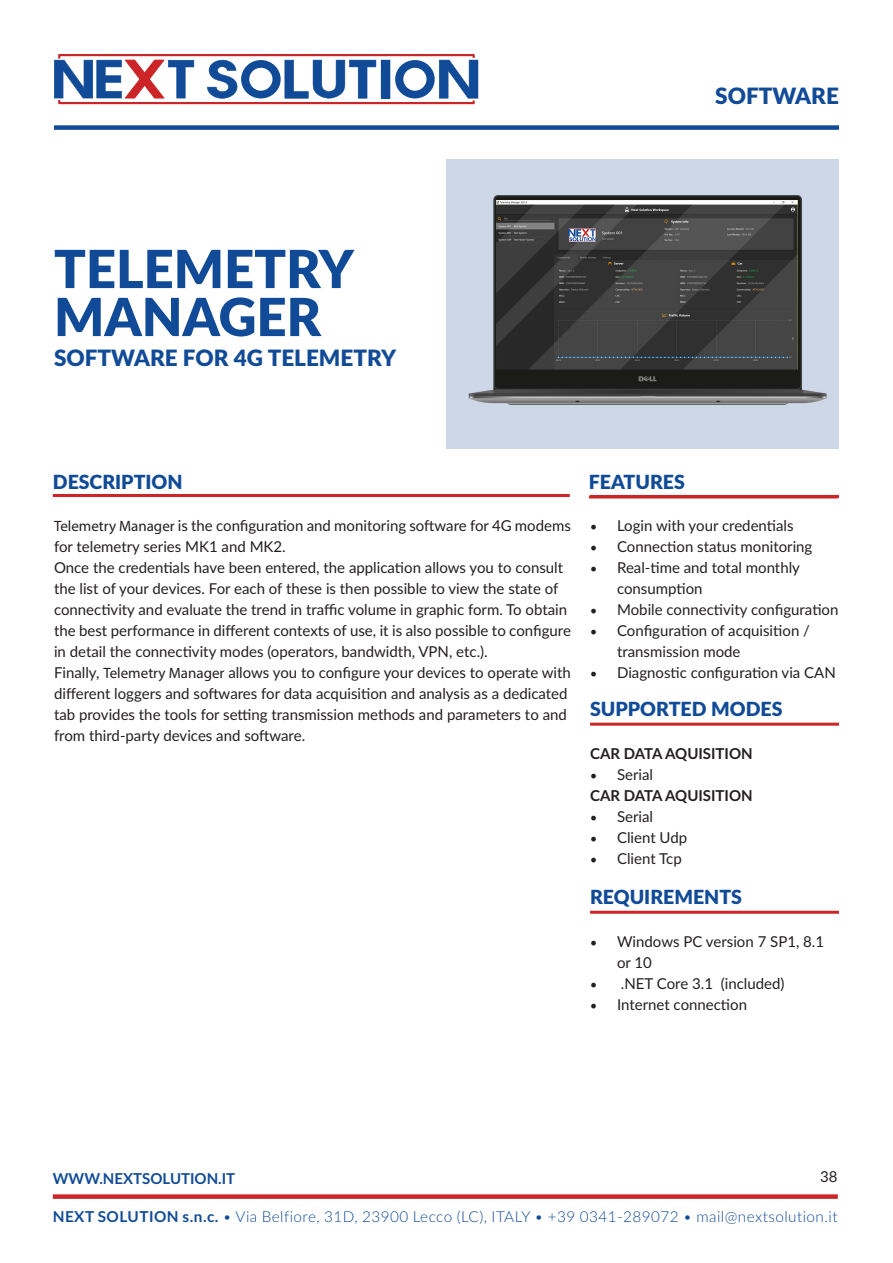
<style>
.page{position:relative;width:893px;height:1263px;background:#fff}
.page>*{position:absolute;margin:0;border:0;box-sizing:border-box;transform-origin:0 0}
.Paragraph_Style_1{font:900 52.5px/48px "Lato";color:#114b97}
.Paragraph_Style_1-2{font:900 22.5px "Lato";color:#114b97}
.t1{font:900 19.5px "Lato";color:#114b97}
.t2{font:15px/21px "Lato";color:#231f20}
.t3{font:300 15px "Lato";letter-spacing:.03em;color:#114b97}
.t4{font:700 15px "Lato";color:#231f20}
.t5{font:700 15px "Lato";color:#114b97}
.s1{font-family:"Myriad Pro"}
.s2{font-family:"Minion Pro";font-size:18px}
.s3{font-weight:700}
</style>
<div class="page">
<svg style="left:54px;top:54px;width:424px;height:50px"></svg>
<div style="left:54px;top:125px;width:785px;height:5px;background:#114b97"></div>
<div style="left:53px;top:1194px;width:785px;height:5px;background:#cd2427"></div>
<hr style="left:53px;top:494px;width:517px;height:3px;background:#cd2427">
<hr style="left:589px;top:495px;width:249px;height:3px;background:#cd2427">
<hr style="left:590px;top:495px;width:249px;height:3px;background:#cd2427">
<hr style="left:590px;top:723px;width:249px;height:3px;background:#cd2427">
<hr style="left:590px;top:911px;width:249px;height:3px;background:#cd2427">
<img style="left:446px;top:159px;width:393px;height:290px">
<p class="Paragraph_Style_1-2" style="left:715px;top:79px;width:125px">SOFTWARE</p>
<p class="Paragraph_Style_1" style="left:54px;top:243px;width:301px">TELEMETRY<br>MANAGER</p>
<p class="Paragraph_Style_1-2" style="left:54px;top:341px;width:344px">SOFTWARE FOR 4G TELEMETRY</p>
<h3 class="t1" style="left:53px;top:467px;width:131px">DESCRIPTION</h3>
<h3 class="t1" style="left:589px;top:467px;width:97px">FEATURES</h3>
<p class="t2" style="left:54px;top:514px;width:518px"><span class="s1">Telemetry Manager</span> is the configuration and monitoring software for 4G modems for telemetry series MK1 and MK2.</p>
<p class="t2" style="left:54px;top:556px;width:518px">Once the credentials have been entered, the application allows you to consult the list of your devices. For each of these is then possible to view the state of connectivity and evaluate the trend in traffic volume in graphic form. To obtain the best performance in different contexts of use, it is also possible to configure in detail the connectivity modes (operators, bandwidth, VPN, etc.).</p>
<p class="t2" style="left:54px;top:661px;width:518px">Finally, <span class="s1">Telemetry Manager</span> allows you to configure your devices to operate with different loggers and softwares for data acquisition and analysis as a dedicated tab provides the tools for setting transmission methods and parameters to and from third-party devices and software.</p>
<p class="t2" style="left:590px;top:514px;width:205px"><span class="s2">•</span> Login with your credentials</p>
<p class="t2" style="left:590px;top:535px;width:224px"><span class="s2">•</span> Connection status monitoring</p>
<p class="t2" style="left:617px;top:556px;width:184px;text-indent:-27px"><span class="s2">•</span> Real-time and total monthly consumption</p>
<p class="t2" style="left:590px;top:598px;width:250px"><span class="s2">•</span> Mobile connectivity configuration</p>
<p class="t2" style="left:617px;top:619px;width:194px;text-indent:-27px"><span class="s2">•</span> Configuration of acquisition / transmission mode</p>
<p class="t2" style="left:590px;top:661px;width:247px"><span class="s2">•</span> Diagnostic configuration via CAN</p>
<p class="t1" style="left:590px;top:694px;width:194px">SUPPORTED MODES</p>
<p class="t4" style="left:590px;top:742px;width:164px">CAR DATA AQUISITION</p>
<p class="t2" style="left:590px;top:763px;width:65px"><span class="s2">•</span> Serial</p>
<p class="t4" style="left:590px;top:784px;width:164px">CAR DATA AQUISITION</p>
<p class="t2" style="left:590px;top:805px;width:65px"><span class="s2">•</span> Serial</p>
<p class="t2" style="left:590px;top:826px;width:99px"><span class="s2">•</span> Client Udp</p>
<p class="t2" style="left:590px;top:847px;width:93px"><span class="s2">•</span> Client Tcp</p>
<p class="t1" style="left:590px;top:882px;width:153px">REQUIREMENTS</p>
<p class="t2" style="left:617px;top:930px;width:209px;text-indent:-27px"><span class="s2">•</span> Windows PC version 7 SP1, 8.1 or 10</p>
<p class="t2" style="left:590px;top:972px;width:196px"><span class="s2">•</span> .NET Core 3.1 (included)</p>
<p class="t2" style="left:590px;top:993px;width:159px"><span class="s2">•</span> Internet connection</p>
<p class="t5" style="left:53px;top:1168px;width:184px">WWW.NEXTSOLUTION.IT</p>
<p class="t2" style="left:820px;top:1166px;width:19px">38</p>
<p class="t3" style="left:53px;top:1206px;width:786px"><span class="s3">NEXT SOLUTION s.n.c.</span> • Via Belfiore, 31D, 23900 Lecco (LC), ITALY • +39 0341-289072 • mail@nextsolution.it</p>
</div>
